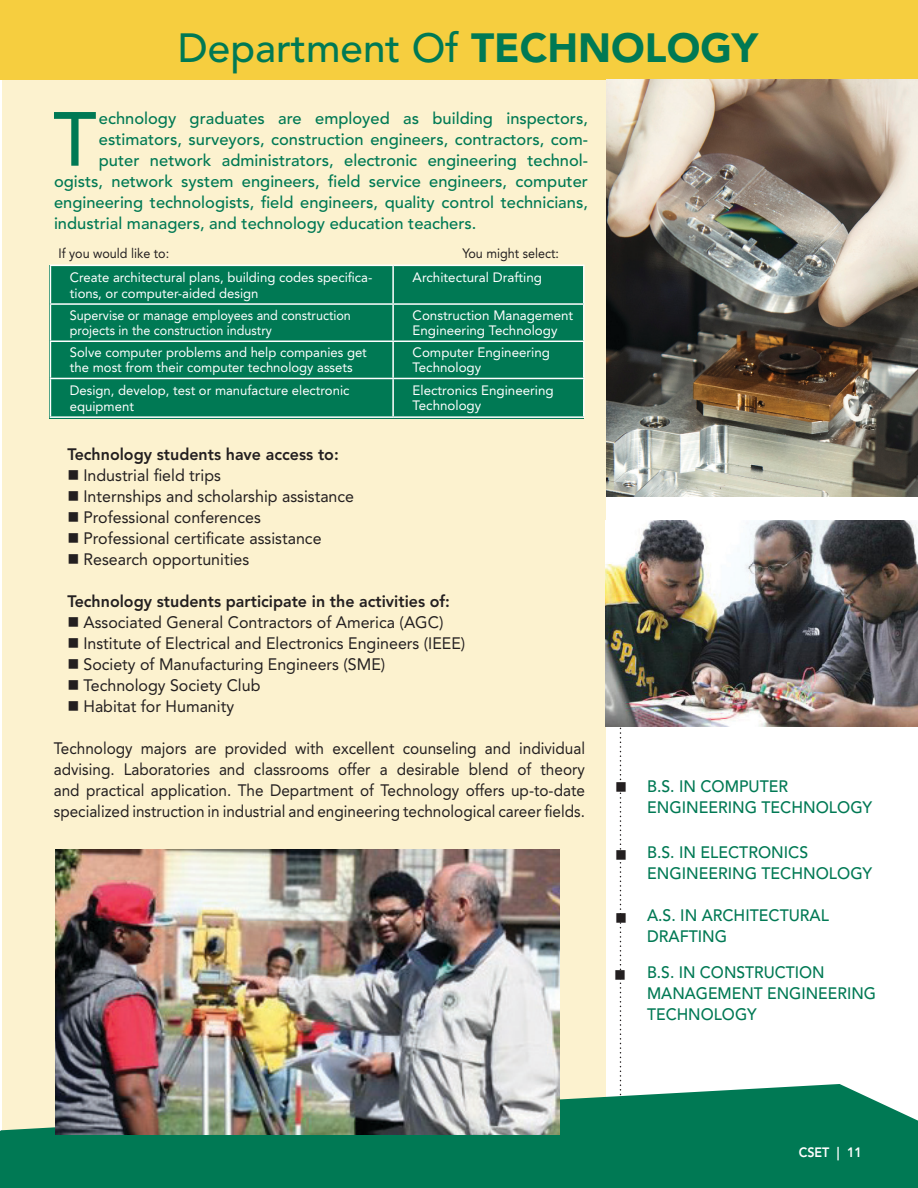
<style>
.page{position:relative;width:918px;height:1188px;background:#fff}
.page>*{position:absolute;margin:0;border:0;box-sizing:border-box;transform-origin:0 0}
.t1{font:500 75.75px "Avenir LT Std";color:#007954}
.t2{font:500 40.5px "Avenir LT Std";color:#007954}
.t3{font:500 16.5px "Avenir LT Std";color:#007954}
.t4{font:16.5px "Avenir LT Std";color:#231f20}
.t5{font:16.5px/21px "Avenir LT Std";color:#231f20;text-align:justify;scale:.93 1}
.t6{font:500 16.5px/21px "Avenir LT Std";color:#007954;scale:.96 1}
.t7{font:800 16.5px "Avenir LT Std";color:#231f20}
.t8{font:500 16.5px/21px "Avenir LT Std";color:#007954;scale:.95 1}
.t9{font:16.5px "Wingdings";color:#231f20}
.t10{font:13.5px/15px "Avenir LT Std";color:#fff}
.t11{font:13.5px/15px "Avenir LT Std";color:#fff;scale:.93 1}
.t12{font:13.5px "Avenir LT Std";color:#231f20;scale:.93 1}
.t13{font:800 13.5px "Avenir LT Std";color:#fff;scale:.93 1}
.s1{font-weight:900}
</style>
<div class="page">
<hr style="left:0;top:0;width:1px;height:1188px;background:#f6ce3f">
<hr style="left:0;top:1131px;width:2px;height:57px;background:#007954">
<div style="left:2px;top:6px;width:916px;height:1182px;background:#fcf2cf"></div>
<div style="left:606px;top:70px;width:312px;height:1118px;background:#fff"></div>
<svg style="left:620px;top:727px;width:1px;height:355px"></svg>
<div style="left:0;top:0;width:918px;height:79px;background:#f6ce3f"></div>
<img style="left:606px;top:79px;width:312px;height:417px">
<svg style="left:1px;top:1084px;width:917px;height:104px;background:#158460"></svg>
<img style="left:55px;top:849px;width:505px;height:286px">
<img style="left:605px;top:520px;width:313px;height:207px">
<div style="left:50px;top:265px;width:534px;height:153px;background:#007954"></div>
<hr style="left:50px;top:265px;width:343px;height:1px;background:#fff">
<hr style="left:50px;top:266px;width:1px;height:37px;background:#fff">
<hr style="left:393px;top:265px;width:192px;height:1px;background:#fff">
<hr style="left:392px;top:266px;width:2px;height:37px;background:#fff">
<hr style="left:583px;top:266px;width:2px;height:37px;background:#fff">
<hr style="left:50px;top:303px;width:343px;height:2px;background:#fff">
<hr style="left:50px;top:305px;width:1px;height:36px;background:#fff">
<hr style="left:393px;top:303px;width:192px;height:2px;background:#fff">
<hr style="left:392px;top:305px;width:2px;height:36px;background:#fff">
<hr style="left:583px;top:305px;width:2px;height:36px;background:#fff">
<hr style="left:50px;top:341px;width:343px;height:1px;background:#fff">
<hr style="left:50px;top:342px;width:1px;height:36px;background:#fff">
<hr style="left:393px;top:341px;width:192px;height:1px;background:#fff">
<hr style="left:392px;top:342px;width:2px;height:36px;background:#fff">
<hr style="left:583px;top:342px;width:2px;height:36px;background:#fff">
<hr style="left:50px;top:378px;width:343px;height:1px;background:#fff">
<hr style="left:50px;top:379px;width:1px;height:37px;background:#fff">
<hr style="left:393px;top:378px;width:192px;height:1px;background:#fff">
<hr style="left:392px;top:379px;width:2px;height:37px;background:#fff">
<hr style="left:583px;top:379px;width:2px;height:37px;background:#fff">
<hr style="left:50px;top:416px;width:343px;height:2px;background:#fff">
<hr style="left:393px;top:416px;width:192px;height:2px;background:#fff">
<p class="t2" style="left:178px;top:24px;width:582px">Department Of <span class="s1">TECHNOLOGY</span></p>
<p class="t1" style="left:53px;top:95px;width:45px">T</p>
<p class="t3" style="left:99px;top:108px;width:491px">echnology graduates are employed as building inspectors,</p>
<p class="t3" style="left:99px;top:129px;width:491px">estimators, surveyors, construction engineers, contractors, com-</p>
<p class="t3" style="left:99px;top:150px;width:491px">puter network administrators, electronic engineering technol-</p>
<p class="t3" style="left:54px;top:171px;width:535px">ogists, network system engineers, field service engineers, computer</p>
<p class="t3" style="left:54px;top:192px;width:535px">engineering technologists, field engineers, quality control technicians,</p>
<p class="t3" style="left:54px;top:213px;width:424px">industrial managers, and technology education teachers.</p>
<p class="t12" style="left:59px;top:245px;width:121px">If you would like to:</p>
<p class="t12" style="left:462px;top:245px;width:105px">You might select:</p>
<p class="t10" style="left:70px;top:269px;width:304px;line-height:16.5px">Create architectural plans, building codes specifica&shy;tions, or computer-aided design</p>
<p class="t10" style="left:413px;top:269px;width:131px">Architectural Drafting</p>
<p class="t11" style="left:70px;top:308px;width:304px">Supervise or manage employees and construction projects in the construction industry</p>
<p class="t10" style="left:413px;top:308px;width:162px">Construction Management<br>Engineering Technology</p>
<p class="t10" style="left:70px;top:345px;width:298px">Solve computer problems and help companies get the most from their computer technology assets</p>
<p class="t10" style="left:413px;top:345px;width:139px">Computer Engineering<br>Technology</p>
<p class="t10" style="left:70px;top:382px;width:281px;line-height:16.5px">Design, develop, test or manufacture electronic equipment</p>
<p class="t10" style="left:413px;top:383px;width:143px">Electronics Engineering<br>Technology</p>
<p class="t7" style="left:67px;top:444px;width:273px">Technology students have access to:</p>
<p class="t4" style="left:67px;top:465px;width:155px">■ Industrial field trips</p>
<p class="t4" style="left:67px;top:486px;width:288px">■ Internships and scholarship assistance</p>
<p class="t4" style="left:67px;top:507px;width:195px">■ Professional conferences</p>
<p class="t4" style="left:67px;top:528px;width:256px">■ Professional certificate assistance</p>
<p class="t4" style="left:67px;top:549px;width:183px">■ Research opportunities</p>
<p class="t7" style="left:67px;top:591px;width:384px">Technology students participate in the activities of:</p>
<p class="t4" style="left:67px;top:612px;width:378px">■ Associated General Contractors of America (AGC)</p>
<p class="t4" style="left:67px;top:633px;width:400px">■ Institute of Electrical and Electronics Engineers (IEEE)</p>
<p class="t4" style="left:67px;top:654px;width:319px">■ Society of Manufacturing Engineers (SME)</p>
<p class="t4" style="left:67px;top:675px;width:195px">■ Technology Society Club</p>
<p class="t4" style="left:67px;top:696px;width:168px">■ Habitat for Humanity</p>
<p class="t5" style="left:54px;top:738px;width:573px">Technology majors are provided with excellent counseling and individual advising. Laboratories and classrooms offer a desirable blend of theory and practical application. The Department of Technology offers up-to-date specialized instruction in industrial and engineering technological career fields.</p>
<p class="t9" style="left:615px;top:778px;width:13px">■</p>
<p class="t9" style="left:615px;top:846px;width:13px">■</p>
<p class="t9" style="left:615px;top:909px;width:13px">■</p>
<p class="t9" style="left:614px;top:966px;width:13px">■</p>
<p class="t6" style="left:647px;top:777px;width:236px">B.S. IN COMPUTER<br>ENGINEERING TECHNOLOGY</p>
<p class="t6" style="left:647px;top:843px;width:236px">B.S. IN ELECTRONICS<br>ENGINEERING TECHNOLOGY</p>
<p class="t6" style="left:647px;top:906px;width:191px">A.S. IN ARCHITECTURAL</p>
<p class="t6" style="left:647px;top:927px;width:85px">DRAFTING</p>
<p class="t8" style="left:647px;top:963px;width:243px">B.S. IN CONSTRUCTION<br>MANAGEMENT ENGINEERING<br>TECHNOLOGY</p>
<p class="t13" style="left:799px;top:1144px;width:69px">CSET | 11</p>
</div>
